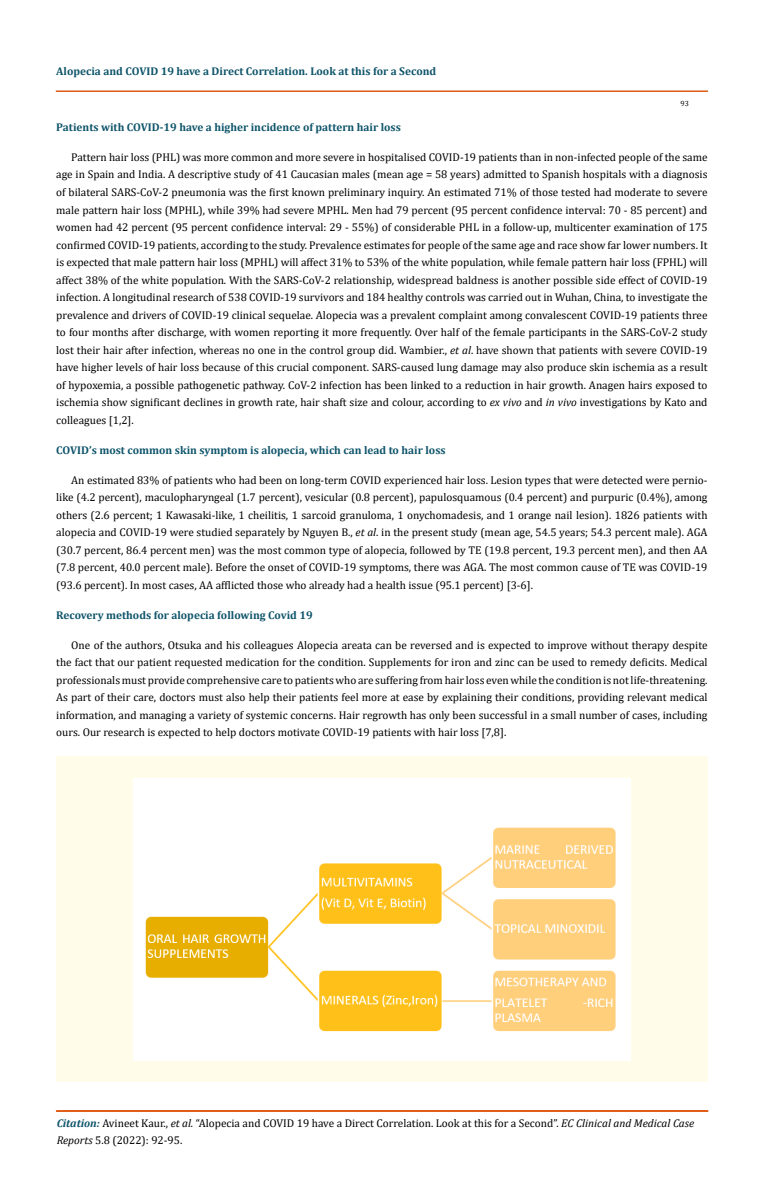
<style>
.page{position:relative;width:764px;height:1202px;background:#fff}
.page>*{position:absolute;margin:0;border:0;box-sizing:border-box;transform-origin:0 0}
.t1{font:11.25px/17.5px "Cambria";color:#000;text-align:justify}
.t2{font:700 11.25px "Cambria";color:#0e546a}
.t3{font:7.5px "Cambria";color:#000}
.s1{font-style:italic}
.s2{font-weight:700;font-style:italic;color:#0e546a}
</style>
<div class="page">
<div style="left:56px;top:91px;width:651px;height:1px;border:1px solid #e05d1a"></div>
<div style="left:56px;top:1110px;width:652px;height:1px;border:1px solid #e05d1a"></div>
<div style="left:56px;top:756px;width:651px;height:326px;background:#fffde9"></div>
<img style="left:133px;top:778px;width:497px;height:282px">
<p class="t2" style="left:56px;top:63px;width:381px">Alopecia and COVID 19 have a Direct Correlation. Look at this for a Second</p>
<p class="t3" style="left:680px;top:98px;width:10px">93</p>
<p class="t2" style="left:56px;top:119px;width:346px">Patients with COVID-19 have a higher incidence of pattern hair loss</p>
<p class="t1" style="left:56px;top:148px;width:653px;text-indent:15px">Pattern hair loss (PHL) was more common and more severe in hospitalised COVID-19 patients than in non-infected people of the same age in Spain and India. A descriptive study of 41 Caucasian males (mean age = 58 years) admitted to Spanish hospitals with a diagnosis of bilateral SARS-CoV-2 pneumonia was the first known preliminary inquiry. An estimated 71% of those tested had moderate to severe male pattern hair loss (MPHL), while 39% had severe MPHL. Men had 79 percent (95 percent confidence interval: 70 - 85 percent) and women had 42 percent (95 percent confidence interval: 29 - 55%) of considerable PHL in a follow-up, multicenter examination of 175 confirmed COVID-19 patients, according to the study. Prevalence estimates for people of the same age and race show far lower numbers. It is expected that male pattern hair loss (MPHL) will affect 31% to 53% of the white population, while female pattern hair loss (FPHL) will affect 38% of the white population. With the SARS-CoV-2 relationship, widespread baldness is another possible side effect of COVID-19 infection. A longitudinal research of 538 COVID-19 survivors and 184 healthy controls was carried out in Wuhan, China, to investigate the prevalence and drivers of COVID-19 clinical sequelae. Alopecia was a prevalent complaint among convalescent COVID-19 patients three to four months after discharge, with women reporting it more frequently. Over half of the female participants in the SARS-CoV-2 study lost their hair after infection, whereas no one in the control group did. Wambier., <span class="s1">et al</span>. have shown that patients with severe COVID-19 have higher levels of hair loss because of this crucial component. SARS-caused lung damage may also produce skin ischemia as a result of hypoxemia, a possible pathogenetic pathway. CoV-2 infection has been linked to a reduction in hair growth. Anagen hairs exposed to ischemia show significant declines in growth rate, hair shaft size and colour, according to <span class="s1">ex vivo</span> and <span class="s1">in vivo</span> investigations by Kato and colleagues [1,2].</p>
<p class="t2" style="left:56px;top:442px;width:391px">COVID’s most common skin symptom is alopecia, which can lead to hair loss</p>
<p class="t1" style="left:56px;top:471px;width:653px;text-indent:15px">An estimated 83% of patients who had been on long-term COVID experienced hair loss. Lesion types that were detected were pernio&shy;like (4.2 percent), maculopharyngeal (1.7 percent), vesicular (0.8 percent), papulosquamous (0.4 percent) and purpuric (0.4%), among others (2.6 percent; 1 Kawasaki-like, 1 cheilitis, 1 sarcoid granuloma, 1 onychomadesis, and 1 orange nail lesion). 1826 patients with alopecia and COVID-19 were studied separately by Nguyen B., <span class="s1">et al</span>. in the present study (mean age, 54.5 years; 54.3 percent male). AGA (30.7 percent, 86.4 percent men) was the most common type of alopecia, followed by TE (19.8 percent, 19.3 percent men), and then AA (7.8 percent, 40.0 percent male). Before the onset of COVID-19 symptoms, there was AGA. The most common cause of TE was COVID-19 (93.6 percent). In most cases, AA afflicted those who already had a health issue (95.1 percent) [3-6].</p>
<p class="t2" style="left:56px;top:607px;width:258px">Recovery methods for alopecia following Covid 19</p>
<p class="t1" style="left:56px;top:636px;width:653px;text-indent:15px">One of the authors, Otsuka and his colleagues Alopecia areata can be reversed and is expected to improve without therapy despite the fact that our patient requested medication for the condition. Supplements for iron and zinc can be used to remedy deficits. Medical professionals must provide comprehensive care to patients who are suffering from hair loss even while the condition is not life-threatening.<br>As part of their care, doctors must also help their patients feel more at ease by explaining their conditions, providing relevant medical information, and managing a variety of systemic concerns. Hair regrowth has only been successful in a small number of cases, including ours. Our research is expected to help doctors motivate COVID-19 patients with hair loss [7,8].</p>
<p class="t1" style="left:57px;top:1113px;width:639px"><span class="s2">Citation:</span> Avineet Kaur., <span class="s1">et al.</span> “Alopecia and COVID 19 have a Direct Correlation. Look at this for a Second”. <span class="s1">EC Clinical and Medical Case<br>Reports</span> 5.8 (2022): 92-95.</p>
</div>
